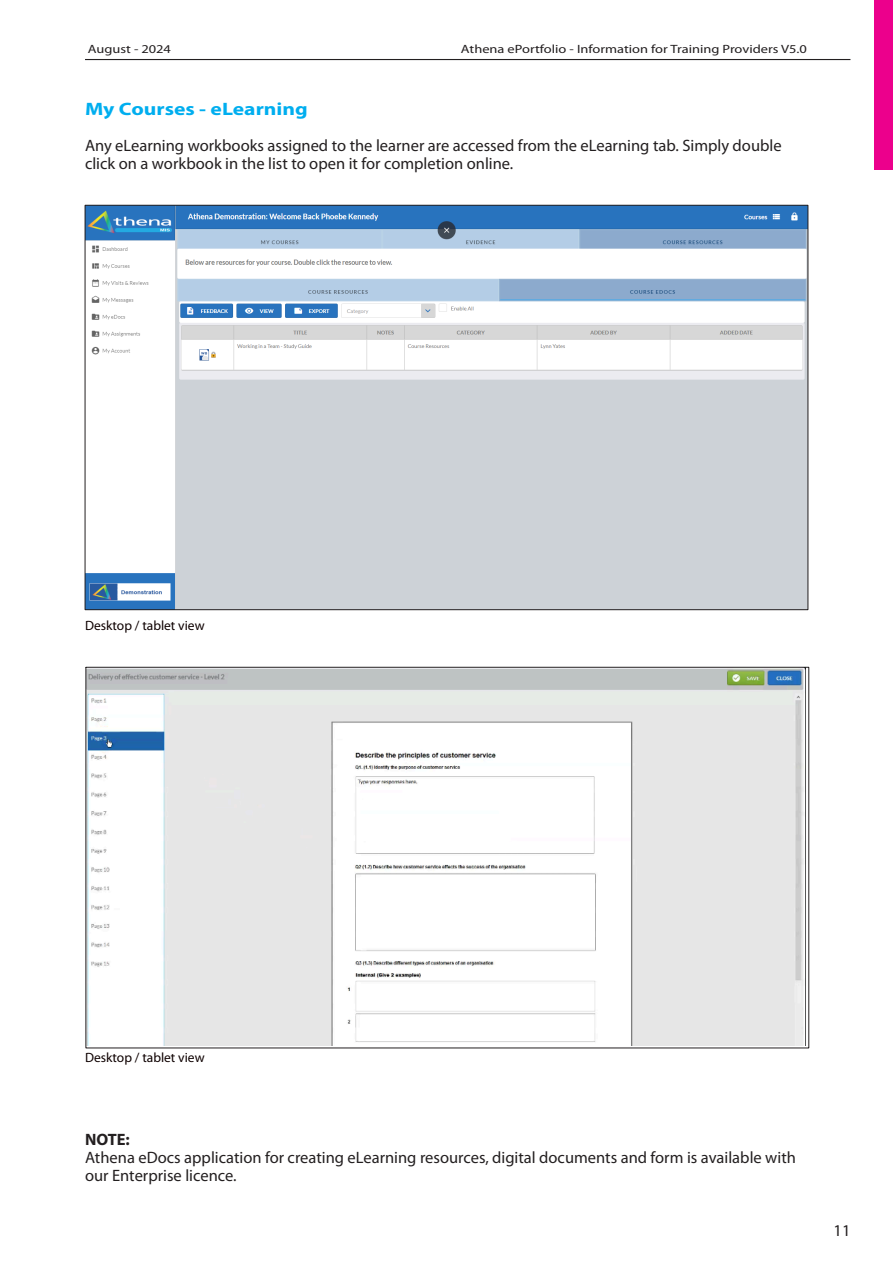
<style>
.page{position:relative;width:893px;height:1263px;background:#fff}
.page>*{position:absolute;margin:0;border:0;box-sizing:border-box;transform-origin:0 0}
.t1{font:700 18px "Myriad Pro";color:#00aeef;scale:1.2 1}
.t2{font:16.5px "Myriad Pro";color:#231f20}
.t3{font:700 16.5px "Myriad Pro";color:#231f20}
.t4{font:13.5px "Myriad Pro";color:#0e0100}
.t5{font:12px "Myriad Pro";color:#231f20;scale:1.2 1}
</style>
<div class="page">
<hr style="left:85px;top:59px;width:765px;height:1px;background:#231f20">
<div style="left:875px;top:0;width:18px;height:169px;background:#ec008c"></div>
<img style="left:87px;top:207px;width:719px;height:401px">
<img style="left:88px;top:669px;width:718px;height:377px">
<p class="t5" style="left:88px;top:44px;width:71px">August - 2024</p>
<p class="t5" style="left:461px;top:44px;width:290px">Athena ePortfolio - Information for Training Providers V5.0</p>
<p class="t1" style="left:85px;top:101px;width:187px">My Courses - eLearning</p>
<p class="t2" style="left:85px;top:138px;width:698px">Any eLearning workbooks assigned to the learner are accessed from the eLearning tab. Simply double</p>
<p class="t2" style="left:85px;top:156px;width:430px">click on a workbook in the list to open it for completion online.</p>
<p class="t4" style="left:85px;top:620px;width:121px">Desktop / tablet view</p>
<p class="t4" style="left:85px;top:1052px;width:121px">Desktop / tablet view</p>
<p class="t3" style="left:85px;top:1132px;width:46px">NOTE:</p>
<p class="t2" style="left:85px;top:1150px;width:712px">Athena eDocs application for creating eLearning resources, digital documents and form is available with</p>
<p class="t2" style="left:85px;top:1168px;width:153px">our Enterprise licence.</p>
<p class="t2" style="left:833px;top:1224px;width:18px">11</p>
</div>
